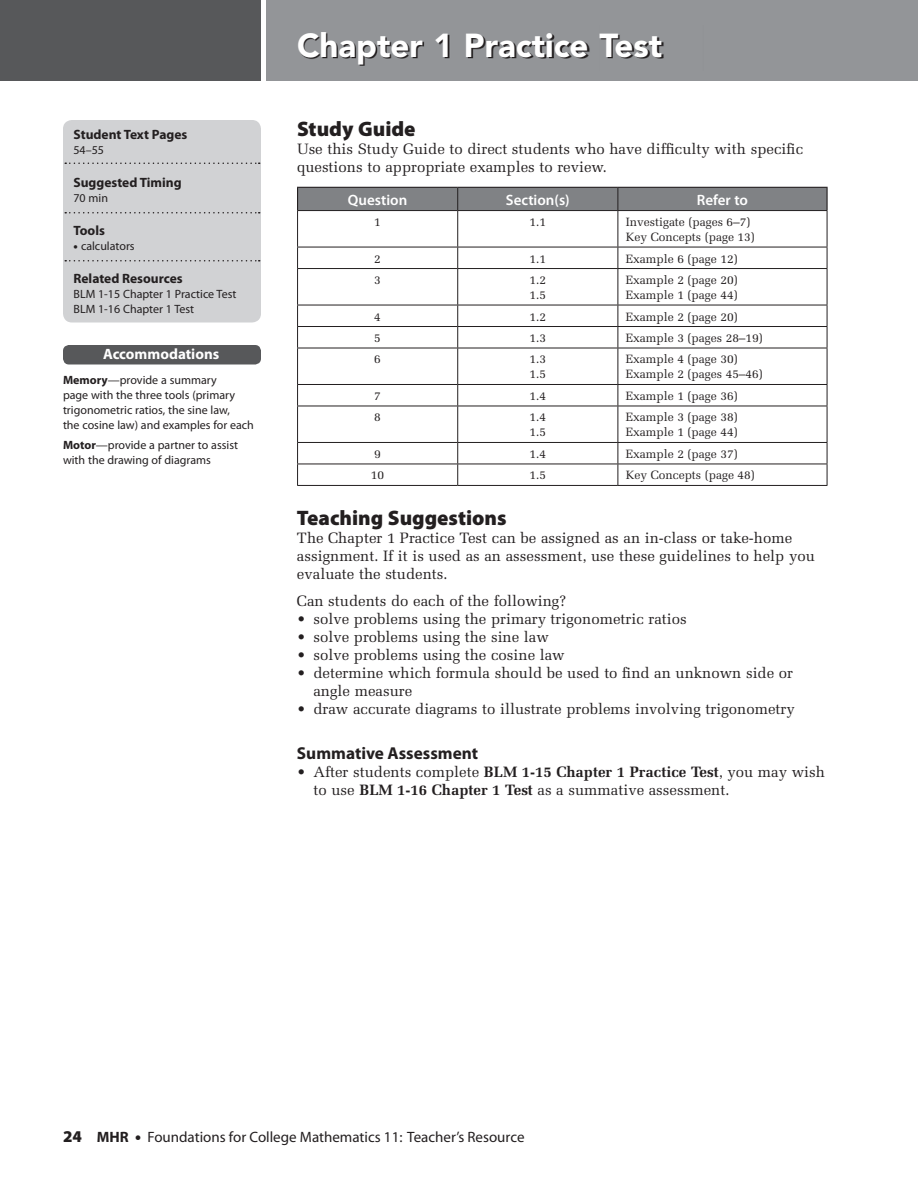
<style>
.page{position:relative;width:918px;height:1188px;background:#fff}
.page>*{position:absolute;margin:0;border:0;box-sizing:border-box;transform-origin:0 0}
.t1{font:900 33px "Avenir";color:#fff}
.t2{font:900 21px "Myriad Pro";color:#231f20}
.t3{font:700 17.25px "Myriad Pro";color:#231f20}
.t4{font:15px/18px "Melior";color:#231f20}
.t5{font:15px "Myriad";color:#231f20}
.t6{font:600 15px "Myriad Pro";color:#fff}
.t7{font:700 15px "Myriad Pro";color:#fff}
.t8{font:700 13.5px "Myriad Pro";color:#231f20}
.t9{font:12px/15px "Melior";letter-spacing:-.005em;color:#231f20}
.t10{font:12px/15px "Myriad Pro";color:#231f20}
.s1{font-weight:900}
.s2{font-weight:700}
.s3{font-family:"Myriad Pro";font-weight:900;font-size:16.5px}
</style>
<div class="page">
<div style="left:297px;top:187px;width:529px;height:23px;background:#808285"></div>
<hr style="left:458px;top:187px;width:160px;height:1px;background:#231f20">
<hr style="left:618px;top:187px;width:210px;height:1px;background:#231f20">
<hr style="left:826px;top:188px;width:2px;height:22px;background:#231f20">
<hr style="left:297px;top:210px;width:161px;height:1px;background:#231f20">
<hr style="left:297px;top:211px;width:1px;height:36px;background:#231f20">
<hr style="left:458px;top:210px;width:160px;height:1px;background:#231f20">
<hr style="left:457px;top:211px;width:1px;height:36px;background:#231f20">
<hr style="left:618px;top:210px;width:209px;height:1px;background:#231f20">
<hr style="left:618px;top:211px;width:1px;height:36px;background:#231f20">
<hr style="left:827px;top:211px;width:1px;height:36px;background:#231f20">
<hr style="left:297px;top:247px;width:161px;height:1px;background:#231f20">
<svg style="left:297px;top:247px;width:1px;height:21px"></svg>
<hr style="left:458px;top:247px;width:160px;height:1px;background:#231f20">
<svg style="left:457px;top:247px;width:1px;height:21px"></svg>
<hr style="left:618px;top:247px;width:209px;height:1px;background:#231f20">
<svg style="left:618px;top:247px;width:1px;height:21px"></svg>
<svg style="left:827px;top:247px;width:1px;height:21px"></svg>
<hr style="left:297px;top:268px;width:161px;height:1px;background:#231f20">
<hr style="left:297px;top:269px;width:1px;height:36px;background:#231f20">
<hr style="left:458px;top:268px;width:160px;height:1px;background:#231f20">
<hr style="left:457px;top:269px;width:1px;height:36px;background:#231f20">
<hr style="left:618px;top:268px;width:209px;height:1px;background:#231f20">
<hr style="left:618px;top:269px;width:1px;height:36px;background:#231f20">
<hr style="left:827px;top:269px;width:1px;height:36px;background:#231f20">
<hr style="left:297px;top:305px;width:161px;height:1px;background:#231f20">
<hr style="left:458px;top:305px;width:160px;height:1px;background:#231f20">
<hr style="left:618px;top:305px;width:209px;height:1px;background:#231f20">
<hr style="left:297px;top:326px;width:161px;height:1px;background:#231f20">
<svg style="left:297px;top:305px;width:1px;height:43px"></svg>
<hr style="left:458px;top:326px;width:160px;height:1px;background:#231f20">
<svg style="left:457px;top:305px;width:1px;height:43px"></svg>
<hr style="left:618px;top:326px;width:209px;height:1px;background:#231f20">
<svg style="left:618px;top:305px;width:1px;height:43px"></svg>
<svg style="left:827px;top:305px;width:1px;height:43px"></svg>
<hr style="left:297px;top:348px;width:161px;height:1px;background:#231f20">
<hr style="left:297px;top:348px;width:1px;height:36px;background:#231f20">
<hr style="left:458px;top:348px;width:160px;height:1px;background:#231f20">
<hr style="left:457px;top:348px;width:1px;height:36px;background:#231f20">
<hr style="left:618px;top:348px;width:209px;height:1px;background:#231f20">
<hr style="left:618px;top:348px;width:1px;height:36px;background:#231f20">
<hr style="left:827px;top:348px;width:1px;height:36px;background:#231f20">
<hr style="left:297px;top:384px;width:161px;height:1px;background:#231f20">
<svg style="left:297px;top:385px;width:1px;height:21px"></svg>
<hr style="left:458px;top:384px;width:160px;height:1px;background:#231f20">
<svg style="left:457px;top:385px;width:1px;height:21px"></svg>
<hr style="left:618px;top:384px;width:209px;height:1px;background:#231f20">
<svg style="left:618px;top:385px;width:1px;height:21px"></svg>
<svg style="left:827px;top:385px;width:1px;height:21px"></svg>
<hr style="left:297px;top:406px;width:161px;height:1px;background:#231f20">
<hr style="left:297px;top:406px;width:1px;height:36px;background:#231f20">
<hr style="left:458px;top:406px;width:160px;height:1px;background:#231f20">
<hr style="left:457px;top:406px;width:1px;height:36px;background:#231f20">
<hr style="left:618px;top:406px;width:209px;height:1px;background:#231f20">
<hr style="left:618px;top:406px;width:1px;height:36px;background:#231f20">
<hr style="left:827px;top:406px;width:1px;height:36px;background:#231f20">
<hr style="left:297px;top:442px;width:161px;height:1px;background:#231f20">
<hr style="left:458px;top:442px;width:160px;height:1px;background:#231f20">
<hr style="left:618px;top:442px;width:209px;height:1px;background:#231f20">
<hr style="left:297px;top:464px;width:161px;height:1px;background:#231f20">
<svg style="left:297px;top:443px;width:1px;height:42px"></svg>
<hr style="left:458px;top:464px;width:160px;height:1px;background:#231f20">
<svg style="left:457px;top:443px;width:1px;height:42px"></svg>
<hr style="left:618px;top:464px;width:209px;height:1px;background:#231f20">
<svg style="left:618px;top:443px;width:1px;height:42px"></svg>
<svg style="left:827px;top:443px;width:1px;height:42px"></svg>
<hr style="left:297px;top:485px;width:161px;height:1px;background:#231f20">
<hr style="left:458px;top:485px;width:160px;height:1px;background:#231f20">
<hr style="left:618px;top:485px;width:209px;height:1px;background:#231f20">
<div style="left:63px;top:120px;width:198px;height:202px;background:#d1d2d4;border-radius:9px"></div>
<svg style="left:65px;top:163px;width:195px;height:1px"></svg>
<svg style="left:65px;top:212px;width:195px;height:2px"></svg>
<svg style="left:65px;top:260px;width:195px;height:2px"></svg>
<div style="left:63px;top:345px;width:198px;height:19px;background:#57585a;border-radius:6px"></div>
<div style="left:0;top:0;width:918px;height:81px;background:#939598"></div>
<img style="left:299px;top:33px;width:365px;height:33px">
<div style="left:0;top:0;width:262px;height:81px;background:#57585a"></div>
<div style="left:261px;top:0;width:5px;height:81px;background:#fff"></div>
<p class="t8" style="left:74px;top:126px;width:115px">Student Text Pages</p>
<p class="t10" style="left:74px;top:142px;width:32px">54–55</p>
<p class="t8" style="left:74px;top:174px;width:110px">Suggested Timing</p>
<p class="t10" style="left:74px;top:190px;width:36px">70 min</p>
<p class="t8" style="left:74px;top:222px;width:33px">Tools</p>
<p class="t10" style="left:74px;top:238px;width:63px"><span class="s1">•</span> calculators</p>
<p class="t8" style="left:74px;top:270px;width:111px">Related Resources</p>
<p class="t10" style="left:74px;top:286px;width:164px">BLM 1-15 Chapter 1 Practice Test<br>BLM 1-16 Chapter 1 Test</p>
<p class="t7" style="left:103px;top:344px;width:118px">Accommodations</p>
<p class="t10" style="left:63px;top:372px;width:192px"><span class="s2">Memory</span>—provide a summary<br>page with the three tools (primary trigonometric ratios, the sine law,<br>the cosine law) and examples for each</p>
<p class="t10" style="left:63px;top:437px;width:177px"><span class="s2">Motor</span>—provide a partner to assist with the drawing of diagrams</p>
<h1 class="t1" style="left:297px;top:25px;width:367px">Chapter 1 Practice Test</h1>
<h2 class="t2" style="left:297px;top:115px;width:120px">Study Guide</h2>
<p class="t4" style="left:297px;top:139px;width:508px">Use this Study Guide to direct students who have difficulty with specific questions to appropriate examples to review.</p>
<p class="t6" style="left:348px;top:190px;width:61px">Question</p>
<p class="t6" style="left:506px;top:190px;width:66px">Section(s)</p>
<p class="t6" style="left:697px;top:190px;width:53px">Refer to</p>
<p class="t9" style="left:374px;top:214px;width:8px">1</p>
<p class="t9" style="left:530px;top:214px;width:18px">1.1</p>
<p class="t9" style="left:626px;top:214px;width:130px">Investigate (pages 6–7)<br>Key Concepts (page 13)</p>
<p class="t9" style="left:374px;top:251px;width:8px">2</p>
<p class="t9" style="left:530px;top:251px;width:18px">1.1</p>
<p class="t9" style="left:626px;top:251px;width:113px">Example 6 (page 12)</p>
<p class="t9" style="left:374px;top:272px;width:8px">3</p>
<p class="t9" style="left:530px;top:272px;width:18px">1.2<br>1.5</p>
<p class="t9" style="left:626px;top:272px;width:113px">Example 2 (page 20)<br>Example 1 (page 44)</p>
<p class="t9" style="left:374px;top:309px;width:8px">4</p>
<p class="t9" style="left:530px;top:309px;width:18px">1.2</p>
<p class="t9" style="left:626px;top:309px;width:113px">Example 2 (page 20)</p>
<p class="t9" style="left:374px;top:330px;width:8px">5</p>
<p class="t9" style="left:530px;top:330px;width:18px">1.3</p>
<p class="t9" style="left:626px;top:330px;width:138px">Example 3 (pages 28–19)</p>
<p class="t9" style="left:374px;top:352px;width:8px">6</p>
<p class="t9" style="left:530px;top:352px;width:18px">1.3<br>1.5</p>
<p class="t9" style="left:626px;top:352px;width:138px">Example 4 (page 30)<br>Example 2 (pages 45–46)</p>
<p class="t9" style="left:374px;top:388px;width:8px">7</p>
<p class="t9" style="left:530px;top:388px;width:18px">1.4</p>
<p class="t9" style="left:626px;top:388px;width:113px">Example 1 (page 36)</p>
<p class="t9" style="left:374px;top:410px;width:8px">8</p>
<p class="t9" style="left:530px;top:410px;width:18px">1.4<br>1.5</p>
<p class="t9" style="left:626px;top:410px;width:113px">Example 3 (page 38)<br>Example 1 (page 44)</p>
<p class="t9" style="left:374px;top:446px;width:8px">9</p>
<p class="t9" style="left:530px;top:446px;width:18px">1.4</p>
<p class="t9" style="left:626px;top:446px;width:113px">Example 2 (page 37)</p>
<p class="t9" style="left:371px;top:468px;width:15px">10</p>
<p class="t9" style="left:530px;top:468px;width:18px">1.5</p>
<p class="t9" style="left:626px;top:468px;width:130px">Key Concepts (page 48)</p>
<h2 class="t2" style="left:297px;top:504px;width:211px">Teaching Suggestions</h2>
<p class="t4" style="left:297px;top:529px;width:519px">The Chapter 1 Practice Test can be assigned as an in-class or take-home assignment. If it is used as an assessment, use these guidelines to help you evaluate the students.</p>
<p class="t4" style="left:297px;top:592px;width:271px">Can students do each of the following?</p>
<p class="t4" style="left:297px;top:610px;width:391px">• solve problems using the primary trigonometric ratios</p>
<p class="t4" style="left:297px;top:628px;width:253px">• solve problems using the sine law</p>
<p class="t4" style="left:297px;top:646px;width:269px">• solve problems using the cosine law</p>
<p class="t4" style="left:313px;top:664px;width:481px;text-indent:-16px">• determine which formula should be used to find an unknown side or angle measure</p>
<p class="t4" style="left:297px;top:700px;width:499px">• draw accurate diagrams to illustrate problems involving trigonometry</p>
<p class="t3" style="left:297px;top:742px;width:183px">Summative Assessment</p>
<p class="t4" style="left:313px;top:763px;width:513px;text-indent:-16px">• After students complete <span class="s2">BLM 1-15 Chapter 1 Practice Test</span>, you may wish to use <span class="s2">BLM 1-16 Chapter 1 Test</span> as a summative assessment.</p>
<p class="t5" style="left:97px;top:1129px;width:429px"><span class="s2">MHR</span> <span class="s3">•</span> Foundations for College Mathematics 11: Teacher’s Resource</p>
</div>
